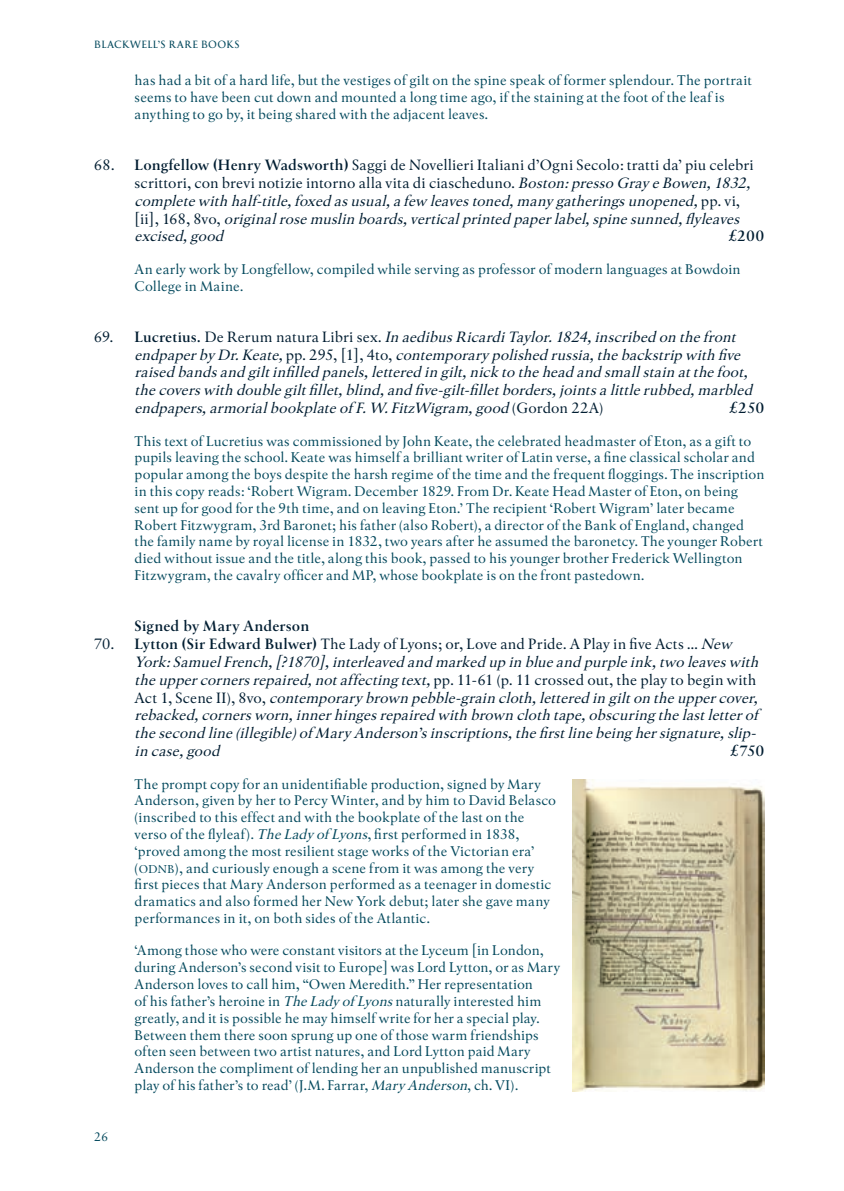
<style>
.page{position:relative;width:844px;height:1191px;background:#fff}
.page>*{position:absolute;margin:0;border:0;box-sizing:border-box;transform-origin:0 0}
.t1{font:italic 14.88px/17.8px "Blackwell";color:#001d31}
.t2{font:700 14.88px "Blackwell";letter-spacing:.015em;color:#001d31}
.t3{font:14px/16.8px "Blackwell";letter-spacing:.01em;color:#054a5e}
.t4{font:12.25px "Blackwell";color:#054a5e}
.t5{font:10.5px "Blackwell Titling";letter-spacing:.03em;color:#054a5e}
.s1{font-family:"Blackwell"}
.s2{font-style:normal}
.s3{font-weight:700;font-style:normal}
.s4{font-style:italic}
.s5{font-size:11.38px}
</style>
<div class="page">
<img style="left:572px;top:779px;width:192px;height:312px">
<p class="t5" style="left:94px;top:39px;width:147px">BLACKWELL<span class="s1">’</span>S RARE BOOKS</p>
<p class="t3" style="left:135px;top:72px;width:618px">has had a bit of a hard life, but the vestiges of gilt on the spine speak of former splendour. The portrait seems to have been cut down and mounted a long time ago, if the staining at the foot of the leaf is anything to go by, it being shared with the adjacent leaves.</p>
<p class="t1" style="left:134px;top:156px;width:621px;text-indent:-40px"><span class="s2">68.</span> <span class="s3">Longfellow (Henry Wadsworth)</span> <span class="s2">Saggi de Novellieri Italiani d’Ogni Secolo: tratti da’ piu celebri scrittori, con brevi notizie intorno alla vita di ciascheduno.</span> Boston:presso Gray eBowen,1832, completewith half-title,foxed asusual,afew leavestoned,many gatheringsunopened,<span class="s2">p p . v i ,<br>[ i i ] , 1 6 8 , 8 v o ,</span> originalrosemuslin boards,verticalprinted paperlabel,spinesunned,flyleaves excised,good</p>
<p class="t2" style="left:728px;top:227px;width:38px">£200</p>
<p class="t3" style="left:135px;top:260px;width:607px">An early work by Longfellow, compiled while serving as professor of modern languages at Bowdoin<br>College in Maine.</p>
<p class="t1" style="left:135px;top:327px;width:623px;text-indent:-40px"><span class="s2">6 9 .</span> <span class="s3">L u c r e t i u s .</span> <span class="s2">D e R e r u m n a t u r a L i b r i s e x .</span> In aedibusRicardiTaylor.1824,inscribed on thefront endpaperby Dr.Keate,<span class="s2">p p . 2 9 5 , [ 1 ] , 4 t o ,</span> contemporary polished russia,thebackstrip with five raised bandsand giltinfilled panels,lettered in gilt,nick to thehead and smallstain atthefoot, thecoverswith doublegiltfillet,blind,and five-gilt-filletborders,jointsalittlerubbed,marbled endpapers,armorialbookplateof F.W.FitzWigram,good <span class="s2">( G o r d o n 2 2 A )</span></p>
<p class="t2" style="left:729px;top:399px;width:37px">£250</p>
<p class="t3" style="left:135px;top:432px;width:631px">This text of Lucretius was commissioned by John Keate, the celebrated headmaster of Eton, as a gift to pupils leaving the school. Keate was himself a brilliant writer of Latin verse, a fine classical scholar and popular among the boys despite the harsh regime of the time and the frequent floggings. The inscription in this copy reads: ‘Robert Wigram. December 1829. From Dr. Keate Head Master of Eton, on being sent up for good for the 9th time, and on leaving Eton.’ The recipient ‘Robert Wigram’ later became Robert Fitzwygram, 3rd Baronet; his father (also Robert), a director of the Bank of England, changed the family name by royal license in 1832, two years after he assumed the baronetcy. The younger Robert died without issue and the title, along this book, passed to his younger brother Frederick Wellington Fitzwygram, the cavalry officer and MP, whose bookplate is on the front pastedown.</p>
<p class="t2" style="left:135px;top:617px;width:176px">Signed by Mary Anderson</p>
<p class="t1" style="left:135px;top:634px;width:629px;text-indent:-40px"><span class="s2">70.</span> <span class="s3">Lytton (Sir Edward Bulwer)</span> <span class="s2">The Lady of Lyons; or, Love and Pride. A Play in five Acts ...</span> New York:SamuelFrench,[?1870],interleaved and marked up in blueand purpleink,two leaveswith theuppercornersrepaired,notaffectingtext,<span class="s2">pp. 11-61 (p. 11 crossed out, the play to begin with A c t 1 , S c e n e I I ) , 8 v o ,</span> contemporary brown pebble-grain cloth,lettered in gilton theuppercover, rebacked,cornersworn,innerhingesrepaired with brown cloth tape,obscuringthelastletterof thesecond line(illegible)of Mary Anderson’sinscriptions,thefirstlinebeinghersignature,slip&shy;in case,good</p>
<p class="t2" style="left:730px;top:742px;width:36px">£750</p>
<p class="t4" style="left:94px;top:1129px;width:15px">26</p>
<p class="t3" style="left:135px;top:775px;width:423px">The prompt copy for an unidentifiable production, signed by Mary Anderson, given by her to Percy Winter, and by him to David Belasco (inscribed to this effect and with the bookplate of the last on the verso of the flyleaf). <span class="s4">TheLady of Lyons</span>, first performed in 1838, ‘proved among the most resilient stage works of the Victorian era’ (<span class="s5">ODNB</span>), and curiously enough a scene from it was among the very first pieces that Mary Anderson performed as a teenager in domestic dramatics and also formed her New York debut; later she gave many performances in it, on both sides of the Atlantic.</p>
<p class="t3" style="left:134px;top:942px;width:427px">‘Among those who were constant visitors at the Lyceum [in London, during Anderson’s second visit to Europe] was Lord Lytton, or as Mary Anderson loves to call him, “Owen Meredith.” Her representation<br>of his father’s heroine in <span class="s4">TheLady of Lyons</span>naturally interested him greatly, and it is possible he may himself write for her a special play.<br>Between them there soon sprung up one of those warm friendships often seen between two artist natures, and Lord Lytton paid Mary Anderson the compliment of lending her an unpublished manuscript play of his father’s to read’ (J.M. Farrar, <span class="s4">Mary Anderson</span>, ch. VI).</p>
</div>
